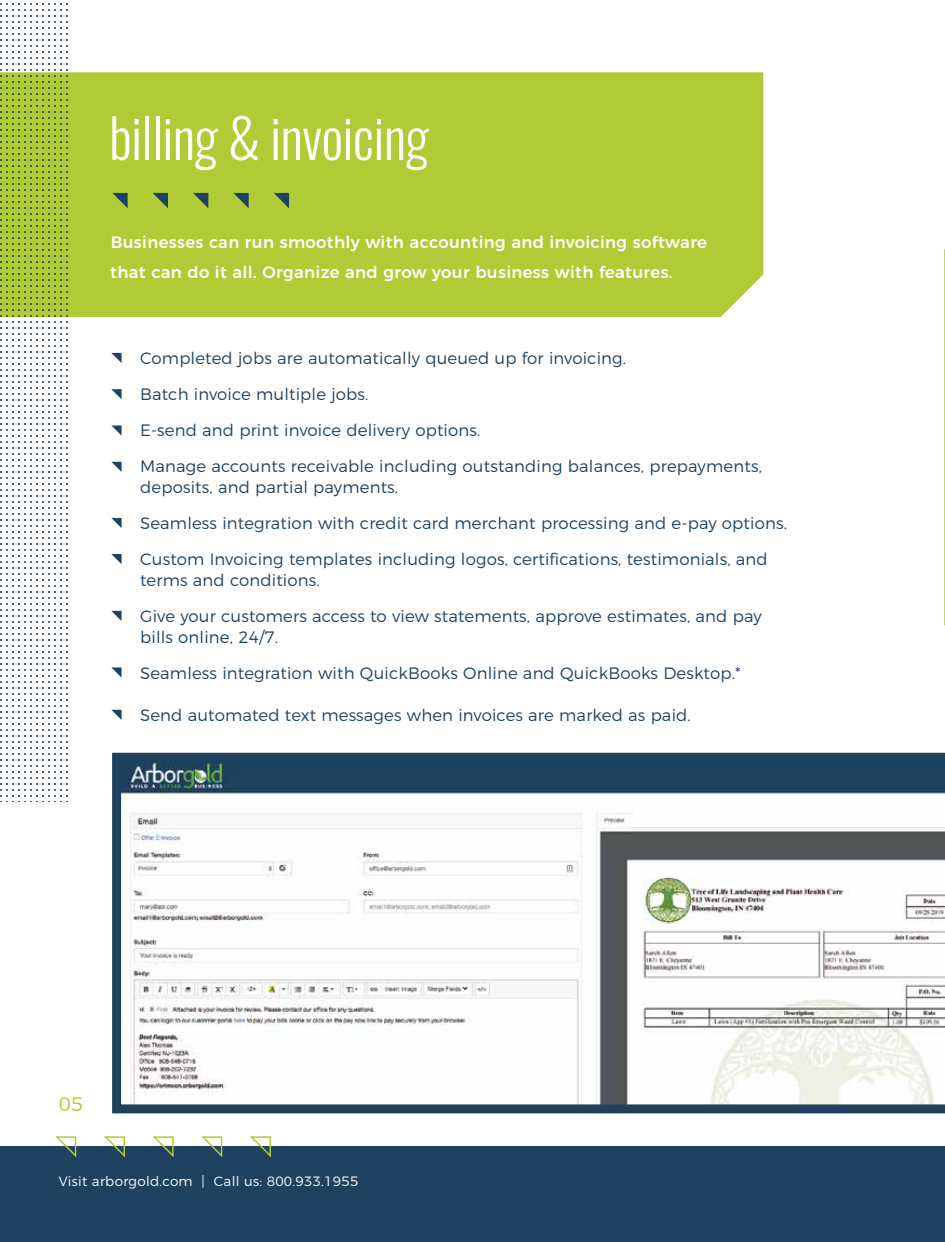
<style>
.page{position:relative;width:945px;height:1242px;background:#fff}
.page>*{position:absolute;margin:0;border:0;box-sizing:border-box;transform-origin:0 0}
.t1{font:300 54px "Oswald";letter-spacing:-.01em;color:#fff}
.t2{font:300 19.5px "Montserrat";color:#b0cb36}
.t3{font:300 16.5px/36px "Montserrat";letter-spacing:.01em;color:#1e4260}
.t4{font:500 16.5px/30px "Montserrat";letter-spacing:.02em;color:#fff}
.t5{font:300 13.5px "Montserrat";letter-spacing:.02em;color:#fff}
</style>
<div class="page">
<div style="left:0;top:1146px;width:945px;height:96px;background:#1e4260"></div>
<svg style="left:55px;top:1136px;width:22px;height:22px"></svg>
<svg style="left:104px;top:1136px;width:21px;height:22px"></svg>
<svg style="left:152px;top:1136px;width:22px;height:22px"></svg>
<svg style="left:201px;top:1136px;width:22px;height:22px"></svg>
<svg style="left:250px;top:1136px;width:21px;height:22px"></svg>
<div style="left:72px;top:72px;width:691px;height:245px;background:#b0cb36"></div>
<svg style="left:944px;top:249px;width:1px;height:377px"></svg>
<svg style="left:112px;top:193px;width:16px;height:15px"></svg>
<svg style="left:153px;top:193px;width:15px;height:15px"></svg>
<svg style="left:193px;top:193px;width:15px;height:15px"></svg>
<svg style="left:233px;top:193px;width:16px;height:15px"></svg>
<svg style="left:274px;top:193px;width:15px;height:15px"></svg>
<svg style="left:111px;top:353px;width:11px;height:10px"></svg>
<svg style="left:111px;top:389px;width:11px;height:10px"></svg>
<svg style="left:111px;top:462px;width:11px;height:10px"></svg>
<svg style="left:111px;top:425px;width:11px;height:11px"></svg>
<svg style="left:111px;top:518px;width:11px;height:10px"></svg>
<svg style="left:111px;top:554px;width:11px;height:10px"></svg>
<svg style="left:111px;top:667px;width:11px;height:11px"></svg>
<svg style="left:111px;top:710px;width:11px;height:10px"></svg>
<svg style="left:111px;top:611px;width:11px;height:10px"></svg>
<svg style="left:0;top:3px;width:72px;height:799px"></svg>
<svg style="left:112px;top:753px;width:833px;height:360px"></svg>
<h1 class="t1" style="left:109px;top:102px;width:321px">billing &amp; invoicing</h1>
<p class="t4" style="left:110px;top:225px;width:598px">Businesses can run smoothly with accounting and invoicing software that can do it all. Organize and grow your business with features.</p>
<p class="t3" style="left:140px;top:338px;width:623px">Completed jobs are automatically queued up for invoicing.<br>Batch invoice multiple jobs.<br>E-send and print invoice delivery options.<br>Manage accounts receivable including outstanding balances, prepayments,</p>
<p class="t3" style="left:140px;top:467px;width:648px">deposits, and partial payments.<br>Seamless integration with credit card merchant processing and e-pay options.<br>Custom Invoicing templates including logos, certifications, testimonials, and</p>
<p class="t3" style="left:140px;top:561px;width:623px">terms and conditions.<br>Give your customers access to view statements, approve estimates, and pay</p>
<p class="t3" style="left:140px;top:618px;width:602px">bills online, 24/7.<br>Seamless integration with QuickBooks Online and QuickBooks Desktop.*</p>
<p class="t3" style="left:140px;top:696px;width:552px">Send automated text messages when invoices are marked as paid.</p>
<p class="t2" style="left:59px;top:1089px;width:26px">05</p>
<p class="t5" style="left:59px;top:1171px;width:301px">Visit arborgold.com | Call us: 800.933.1955</p>
</div>
